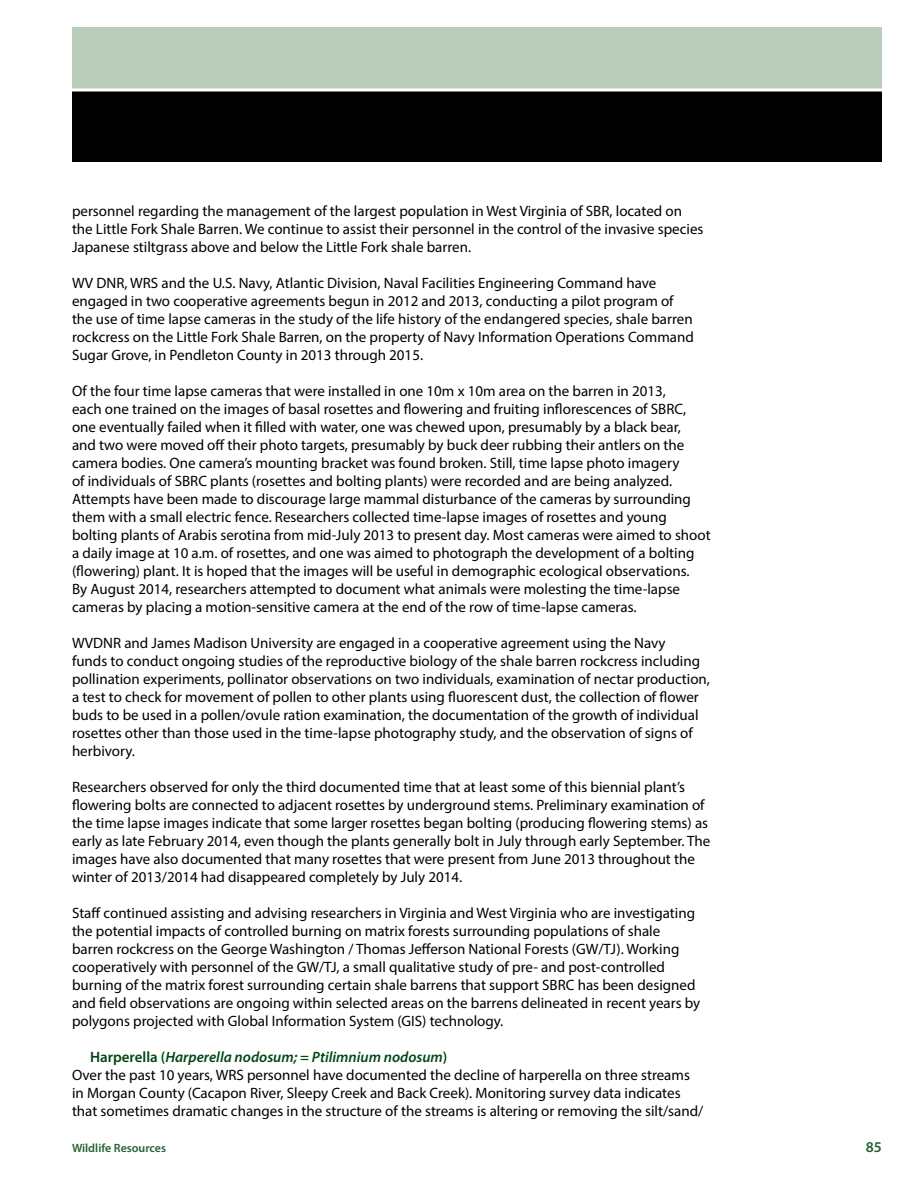
<style>
.page{position:relative;width:918px;height:1188px;background:#fff}
.page>*{position:absolute;margin:0;border:0;box-sizing:border-box;transform-origin:0 0}
.t1{font:15px/18px "Myriad Pro";color:#000}
.t2{font:600 15px "Myriad Pro";color:#276232}
.t3{font:600 12px "Myriad Pro";color:#276232}
.s1{font-weight:600;color:#004712}
.s2{font-weight:600;font-style:italic;color:#004712}
</style>
<div class="page">
<div style="left:72px;top:90px;width:810px;height:72px;background:#000"></div>
<div style="left:72px;top:27px;width:810px;height:63px;background:#bacdba"></div>
<svg style="left:72px;top:88px;width:810px;height:4px;background:#d6d9d6"></svg>
<p class="t1" style="left:72px;top:202px;width:633px">personnel regarding the management of the largest population in West Virginia of SBR, located on the Little Fork Shale Barren. We continue to assist their personnel in the control of the invasive species<br>Japanese stiltgrass above and below the Little Fork shale barren.</p>
<p class="t1" style="left:72px;top:274px;width:623px">WV DNR, WRS and the U.S. Navy, Atlantic Division, Naval Facilities Engineering Command have engaged in two cooperative agreements begun in 2012 and 2013, conducting a pilot program of the use of time lapse cameras in the study of the life history of the endangered species, shale barren rockcress on the Little Fork Shale Barren, on the property of Navy Information Operations Command Sugar Grove, in Pendleton County in 2013 through 2015.</p>
<p class="t1" style="left:72px;top:382px;width:640px">Of the four time lapse cameras that were installed in one 10m x 10m area on the barren in 2013,<br>each one trained on the images of basal rosettes and flowering and fruiting inflorescences of SBRC, one eventually failed when it filled with water, one was chewed upon, presumably by a black bear,<br>and two were moved off their photo targets, presumably by buck deer rubbing their antlers on the camera bodies. One camera’s mounting bracket was found broken. Still, time lapse photo imagery<br>of individuals of SBRC plants (rosettes and bolting plants) were recorded and are being analyzed.<br>Attempts have been made to discourage large mammal disturbance of the cameras by surrounding them with a small electric fence. Researchers collected time-lapse images of rosettes and young bolting plants of Arabis serotina from mid-July 2013 to present day. Most cameras were aimed to shoot a daily image at 10 a.m. of rosettes, and one was aimed to photograph the development of a bolting (flowering) plant. It is hoped that the images will be useful in demographic ecological observations.<br>By August 2014, researchers attempted to document what animals were molesting the time-lapse cameras by placing a motion-sensitive camera at the end of the row of time-lapse cameras.</p>
<p class="t1" style="left:72px;top:634px;width:640px">WVDNR and James Madison University are engaged in a cooperative agreement using the Navy<br>funds to conduct ongoing studies of the reproductive biology of the shale barren rockcress including pollination experiments, pollinator observations on two individuals, examination of nectar production, a test to check for movement of pollen to other plants using fluorescent dust, the collection of flower buds to be used in a pollen/ovule ration examination, the documentation of the growth of individual rosettes other than those used in the time-lapse photography study, and the observation of signs of herbivory.</p>
<p class="t1" style="left:72px;top:778px;width:640px">Researchers observed for only the third documented time that at least some of this biennial plant’s flowering bolts are connected to adjacent rosettes by underground stems. Preliminary examination of the time lapse images indicate that some larger rosettes began bolting (producing flowering stems) as early as late February 2014, even though the plants generally bolt in July through early September. The images have also documented that many rosettes that were present from June 2013 throughout the winter of 2013/2014 had disappeared completely by July 2014.</p>
<p class="t1" style="left:72px;top:904px;width:630px">Staff continued assisting and advising researchers in Virginia and West Virginia who are investigating the potential impacts of controlled burning on matrix forests surrounding populations of shale barren rockcress on the George Washington / Thomas Jefferson National Forests (GW/TJ). Working cooperatively with personnel of the GW/TJ, a small qualitative study of pre- and post-controlled burning of the matrix forest surrounding certain shale barrens that support SBRC has been designed and field observations are ongoing within selected areas on the barrens delineated in recent years by polygons projected with Global Information System (GIS) technology.</p>
<p class="t1" style="left:72px;top:1048px;width:633px;text-indent:18px"><span class="s1">Harperella (</span><span class="s2">Harperella nodosum; = Ptilimnium nodosum</span><span class="s1">)<br></span>Over the past 10 years, WRS personnel have documented the decline of harperella on three streams in Morgan County (Cacapon River, Sleepy Creek and Back Creek). Monitoring survey data indicates that sometimes dramatic changes in the structure of the streams is altering or removing the silt/sand/</p>
<p class="t3" style="left:72px;top:1140px;width:96px">Wildlife Resources</p>
<p class="t2" style="left:866px;top:1137px;width:18px">85</p>
</div>
